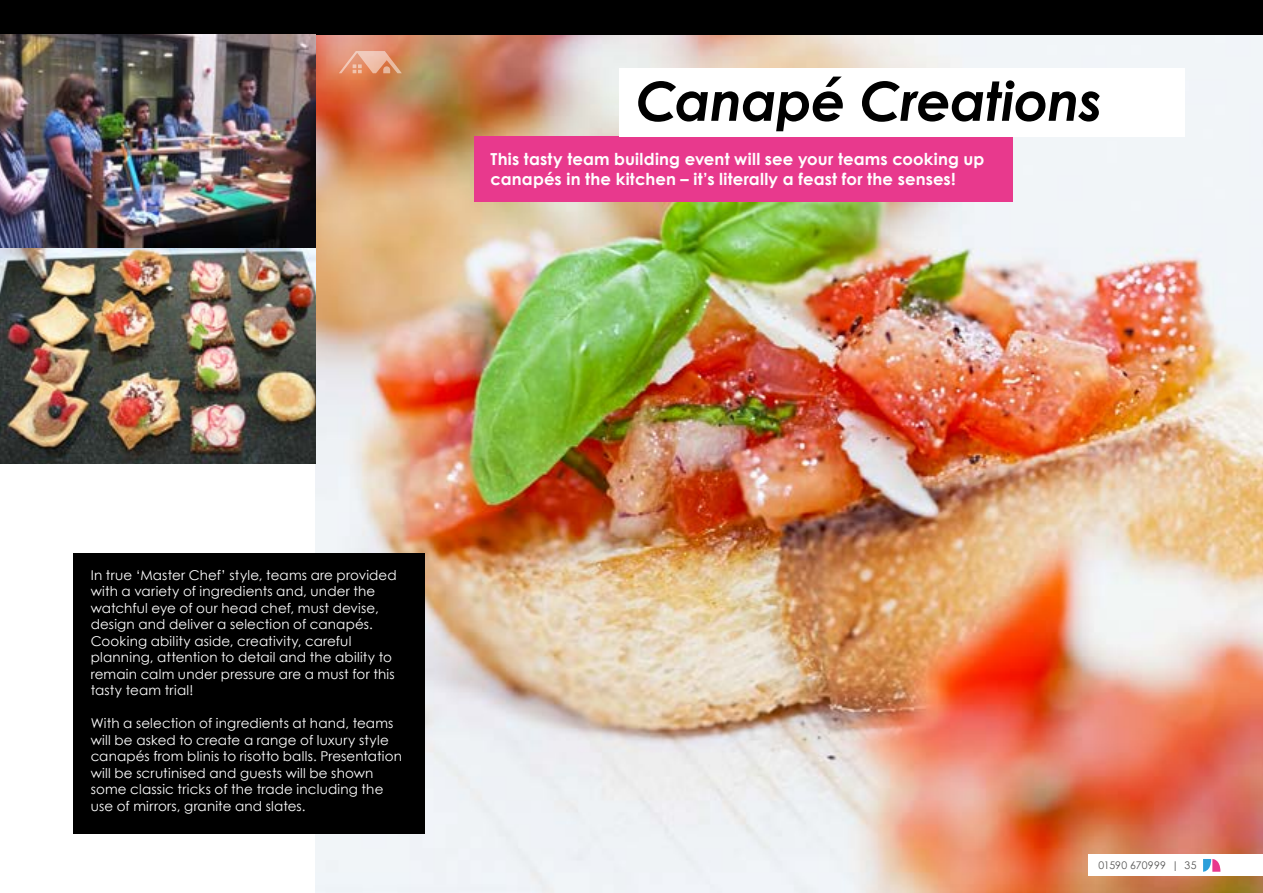
<style>
.page{position:relative;width:1263px;height:893px;background:#fff}
.page>*{position:absolute;margin:0;border:0;box-sizing:border-box;transform-origin:0 0}
.t1{font:italic 700 54px "Century Gothic";letter-spacing:-.015em;color:#000}
.t2{font:700 16.5px/19.5px "Century Gothic";letter-spacing:.01em;color:#fff}
.t3{font:13.5px/16.5px "Century Gothic";letter-spacing:.015em;color:#fff}
.t4{font:10.5px "Century Gothic";letter-spacing:.02em;color:#575756}
</style>
<div class="page">
<img style="left:316px;top:34px;width:947px;height:859px">
<div style="left:0;top:0;width:1263px;height:34px;background:#000"></div>
<div style="left:74px;top:553px;width:351px;height:280px;background:#000"></div>
<div style="left:474px;top:136px;width:538px;height:66px;background:#e8398d"></div>
<img style="left:0;top:34px;width:316px;height:429px">
<div style="left:619px;top:68px;width:565px;height:68px;background:#fff"></div>
<div style="left:1089px;top:855px;width:174px;height:21px;background:#fff"></div>
<svg style="left:1203px;top:859px;width:17px;height:13px"></svg>
<svg style="left:339px;top:51px;width:63px;height:22px"></svg>
<h1 class="t1" style="left:636px;top:66px;width:468px">Canapé Creations</h1>
<p class="t2" style="left:491px;top:149px;width:495px">This tasty team building event will see your teams cooking up canapés in the kitchen – it’s literally a feast for the senses!</p>
<p class="t3" style="left:91px;top:567px;width:307px">In true ‘Master Chef’ style, teams are provided with a variety of ingredients and, under the watchful eye of our head chef, must devise, design and deliver a selection of canapés.<br>Cooking ability aside, creativity, careful planning, attention to detail and the ability to remain calm under pressure are a must for this tasty team trial!</p>
<p class="t3" style="left:91px;top:715px;width:313px">With a selection of ingredients at hand, teams will be asked to create a range of luxury style canapés from blinis to risotto balls. Presentation will be scrutinised and guests will be shown some classic tricks of the trade including the use of mirrors, granite and slates.</p>
<p class="t4" style="left:1098px;top:859px;width:100px">01590 670999 | 35</p>
</div>
